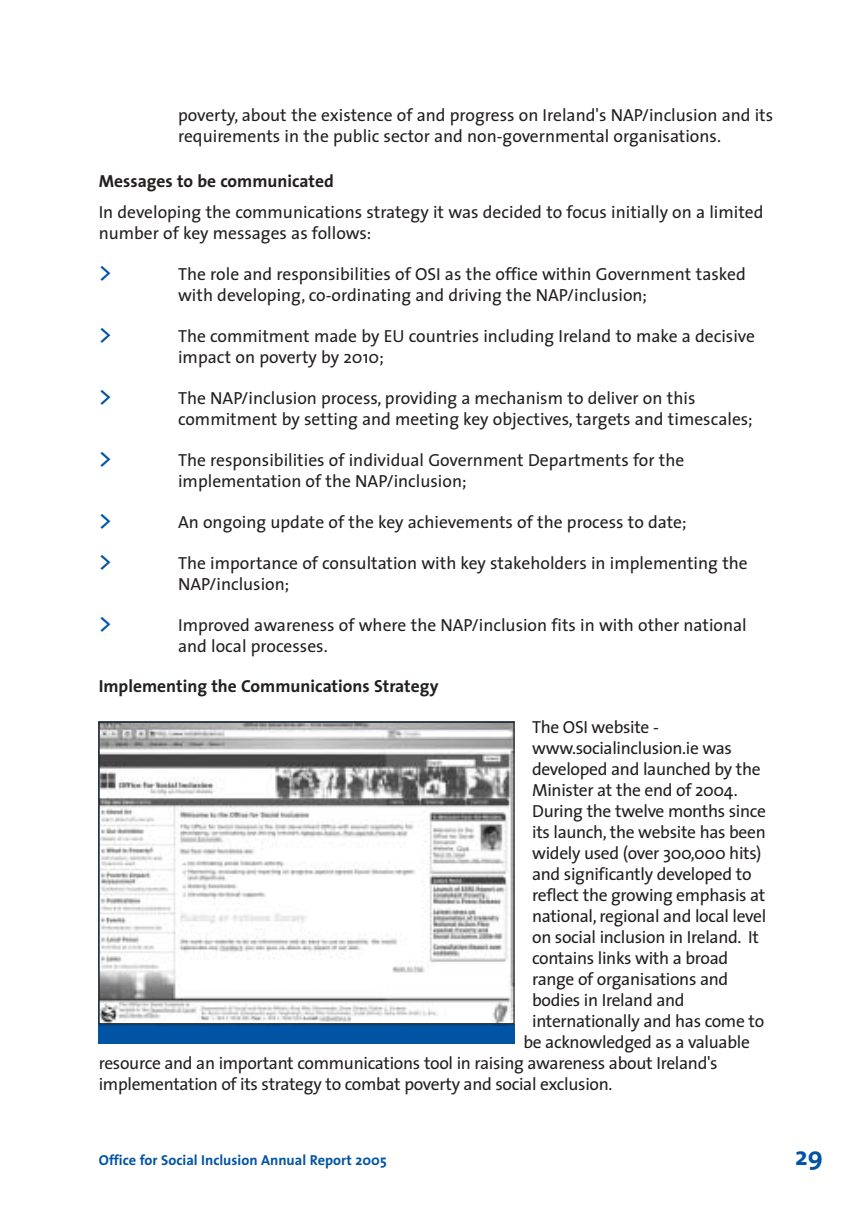
<style>
.page{position:relative;width:847px;height:1210px;background:#fff}
.page>*{position:absolute;margin:0;border:0;box-sizing:border-box;transform-origin:0 0}
.t1{font:26.25px "The Sans";color:#0054a3}
.t2{font:700 26.25px "The Sans";color:#0054a3}
.t3{font:17.5px/21px "The Sans";color:#231f1f}
.t4{font:17.5px "The Sans";letter-spacing:-.02em;color:#231f1f}
.t5{font:700 17.5px "The Sans";color:#231f1f}
.t6{font:700 14.35px "The Sans";color:#0054a3}
</style>
<div class="page">
<div style="left:99px;top:721px;width:416px;height:322px;background:#0054a3"></div>
<img style="left:101px;top:723px;width:412px;height:299px">
<div style="left:99px;top:721px;width:416px;height:303px;border:1px solid #231f1f"></div>
<p class="t3" style="left:178px;top:106px;width:597px">poverty, about the existence of and progress on Ireland's NAP/inclusion and its requirements in the public sector and non-governmental organisations.</p>
<p class="t5" style="left:99px;top:175px;width:237px">Messages to be communicated</p>
<p class="t3" style="left:99px;top:204px;width:666px">In developing the communications strategy it was decided to focus initially on a limited number of key messages as follows:</p>
<h1 class="t1" style="left:99px;top:261px;width:15px">&gt;</h1>
<p class="t3" style="left:178px;top:265px;width:569px">The role and responsibilities of OSI as the office within Government tasked with developing, co-ordinating and driving the NAP/inclusion;</p>
<h1 class="t1" style="left:99px;top:323px;width:15px">&gt;</h1>
<p class="t3" style="left:178px;top:327px;width:578px">The commitment made by EU countries including Ireland to make a decisive impact on poverty by 2010;</p>
<h1 class="t1" style="left:99px;top:385px;width:15px">&gt;</h1>
<p class="t3" style="left:178px;top:389px;width:576px">The NAP/inclusion process, providing a mechanism to deliver on this commitment by setting and meeting key objectives, targets and timescales;</p>
<h1 class="t1" style="left:99px;top:447px;width:15px">&gt;</h1>
<p class="t3" style="left:178px;top:451px;width:508px">The responsibilities of individual Government Departments for the implementation of the NAP/inclusion;</p>
<h1 class="t1" style="left:99px;top:509px;width:15px">&gt;</h1>
<p class="t3" style="left:178px;top:513px;width:510px">An ongoing update of the key achievements of the process to date;</p>
<h1 class="t1" style="left:99px;top:549px;width:15px">&gt;</h1>
<p class="t3" style="left:178px;top:554px;width:571px">The importance of consultation with key stakeholders in implementing the<br>NAP/inclusion;</p>
<h1 class="t1" style="left:99px;top:611px;width:15px">&gt;</h1>
<p class="t3" style="left:178px;top:615px;width:570px">Improved awareness of where the NAP/inclusion fits in with other national and local processes.</p>
<p class="t5" style="left:99px;top:679px;width:341px">Implementing the Communications Strategy</p>
<p class="t4" style="left:532px;top:720px;width:128px">The OSI website -</p>
<p class="t4" style="left:532px;top:741px;width:201px">www.socialinclusion.ie was</p>
<p class="t4" style="left:532px;top:762px;width:230px">developed and launched by the</p>
<p class="t4" style="left:532px;top:783px;width:207px">Minister at the end of 2004.</p>
<p class="t4" style="left:532px;top:804px;width:235px">During the twelve months since</p>
<p class="t4" style="left:532px;top:825px;width:235px">its launch, the website has been</p>
<p class="t4" style="left:532px;top:846px;width:231px">widely used (over 300,000 hits)</p>
<p class="t4" style="left:532px;top:867px;width:221px">and significantly developed to</p>
<p class="t4" style="left:532px;top:888px;width:235px">reflect the growing emphasis at</p>
<p class="t4" style="left:532px;top:909px;width:236px">national, regional and local level</p>
<p class="t4" style="left:532px;top:930px;width:228px">on social inclusion in Ireland. It</p>
<p class="t4" style="left:532px;top:951px;width:198px">contains links with a broad</p>
<p class="t4" style="left:532px;top:972px;width:198px">range of organisations and</p>
<p class="t4" style="left:532px;top:993px;width:154px">bodies in Ireland and</p>
<p class="t4" style="left:532px;top:1014px;width:234px">internationally and has come to</p>
<p class="t4" style="left:523px;top:1035px;width:228px">be acknowledged as a valuable</p>
<p class="t4" style="left:99px;top:1056px;width:620px">resource and an important communications tool in raising awareness about Ireland's</p>
<p class="t4" style="left:99px;top:1077px;width:515px">implementation of its strategy to combat poverty and social exclusion.</p>
<p class="t6" style="left:99px;top:1154px;width:290px">Office for Social Inclusion Annual Report 2005</p>
<h1 class="t2" style="left:795px;top:1145px;width:29px">29</h1>
</div>
